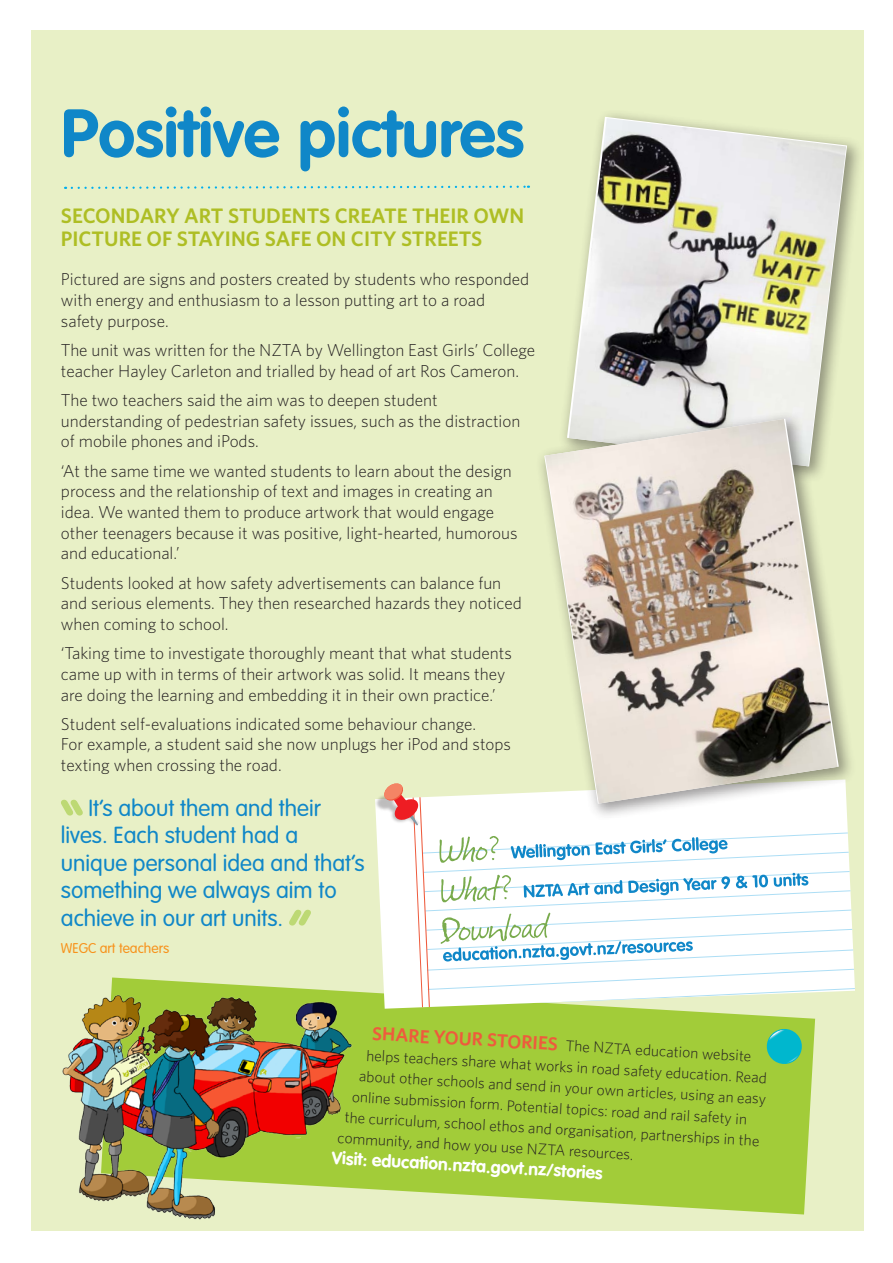
<style>
.page{position:relative;width:893px;height:1263px;background:#fff}
.page>*{position:absolute;margin:0;border:0;box-sizing:border-box;transform-origin:0 0}
.t1{font:700 66.75px "VAG Rounded";color:#1087c8}
.t2{font:300 22.95px/27.5px "VAG Rounded";color:#1087c8}
.t3{font:600 21px/22.5px "Whitney";color:#aebe24}
.t4{font:700 17.55px "VAG Rounded";color:#fff}
.t5{font:300 17.25px/20.7px "Whitney";color:#231f20}
.t6{font:300 15.45px "Whitney";color:#231f20}
.t7{font:300 13.95px "VAG Rounded";color:#f7931d}
.s1{font-weight:600;font-size:18.9px;color:#ee5b3d}
</style>
<div class="page">
<div style="left:31px;top:30px;width:832px;height:1200px;background:#e8f0c6"></div>
<svg style="left:65px;top:185px;width:464px;height:4px"></svg>
<svg style="left:61px;top:800px;width:22px;height:15px"></svg>
<svg style="left:289px;top:910px;width:22px;height:15px"></svg>
<div style="left:558px;top:108px;width:306px;height:376px;background:#231f20;opacity:.45"></div>
<img style="left:569px;top:118px;width:277px;height:292px">
<svg style="left:111px;top:977px;width:704px;height:237px;background:#a8cf45"></svg>
<svg style="left:764px;top:1026px;width:40px;height:40px;background:#44c093"></svg>
<img style="left:62px;top:984px;width:313px;height:236px">
<img style="left:375px;top:796px;width:8px;height:48px">
<svg style="left:383px;top:783px;width:472px;height:226px;background:#ecf3f1"></svg>
<div style="left:536px;top:410px;width:320px;height:411px;background:#231f20;opacity:.45"></div>
<img style="left:545px;top:419px;width:292px;height:385px">
<h1 class="t1" style="left:61px;top:94px;width:465px">Positive pictures</h1>
<p class="t3" style="left:61px;top:204px;width:465px">SECONDARY ART STUDENTS CREATE THEIR OWN<br>PICTURE OF STAYING SAFE ON C ITY STREETS</p>
<p class="t5" style="left:61px;top:268px;width:470px">Pictured are signs and posters created by students who responded with energy and enthusiasm to a lesson putting art to a road safety purpose.</p>
<p class="t5" style="left:61px;top:339px;width:476px">The unit was written for the NZTA by Wellington East Girls’ College teacher Hayley Carleton and trialled by head of art Ros Cameron.</p>
<p class="t5" style="left:61px;top:389px;width:461px">The two teachers said the aim was to deepen student understanding of pedestrian safety issues, such as the distraction of mobile phones and iPods.</p>
<p class="t5" style="left:61px;top:460px;width:458px">‘At the same time we wanted students to learn about the design process and the relationship of text and images in creating an idea. We wanted them to produce artwork that would engage other teenagers because it was positive, light-hearted, humorous and educational.’</p>
<p class="t5" style="left:61px;top:572px;width:462px">Students looked at how safety advertisements can balance fun and serious elements. They then researched hazards they noticed when coming to school.</p>
<p class="t5" style="left:61px;top:642px;width:453px">‘Taking time to investigate thoroughly meant that what students came up with in terms of their artwork was solid. It means they are doing the learning and embedding it in their own practice.’</p>
<p class="t5" style="left:61px;top:713px;width:452px">Student self-evaluations indicated some behaviour change.<br>For example, a student said she now unplugs her iPod and stops texting when crossing the road.</p>
<h2 class="t2" style="left:61px;top:794px;width:305px;text-indent:28px">It’s about them and their lives. Each student had a unique personal idea and that’s something we always aim to achieve in our art units.</h2>
<p class="t7" style="left:61px;top:940px;width:110px">WEGC art teachers</p>
<p class="t6" style="left:372px;top:1025px;width:381px;rotate:3deg"><span class="s1">SHARE YOUR STORIES</span> The NZTA education website</p>
<p class="t6" style="left:367px;top:1046px;width:403px;rotate:3deg">helps teachers share what works in road safety education. Read</p>
<p class="t6" style="left:360px;top:1066px;width:409px;rotate:3deg">about other schools and send in your own articles, using an easy</p>
<p class="t6" style="left:352px;top:1087px;width:397px;rotate:3deg">online submission form. Potential topics: road and rail safety in</p>
<p class="t6" style="left:345px;top:1108px;width:417px;rotate:3deg">the curriculum, school ethos and organisation, partnerships in the</p>
<p class="t6" style="left:338px;top:1128px;width:298px;rotate:3deg">community, and how you use NZTA resources.</p>
<p class="t4" style="left:332px;top:1148px;width:273px;rotate:3deg">Visit: education.nzta.govt.nz/stories</p>
</div>
